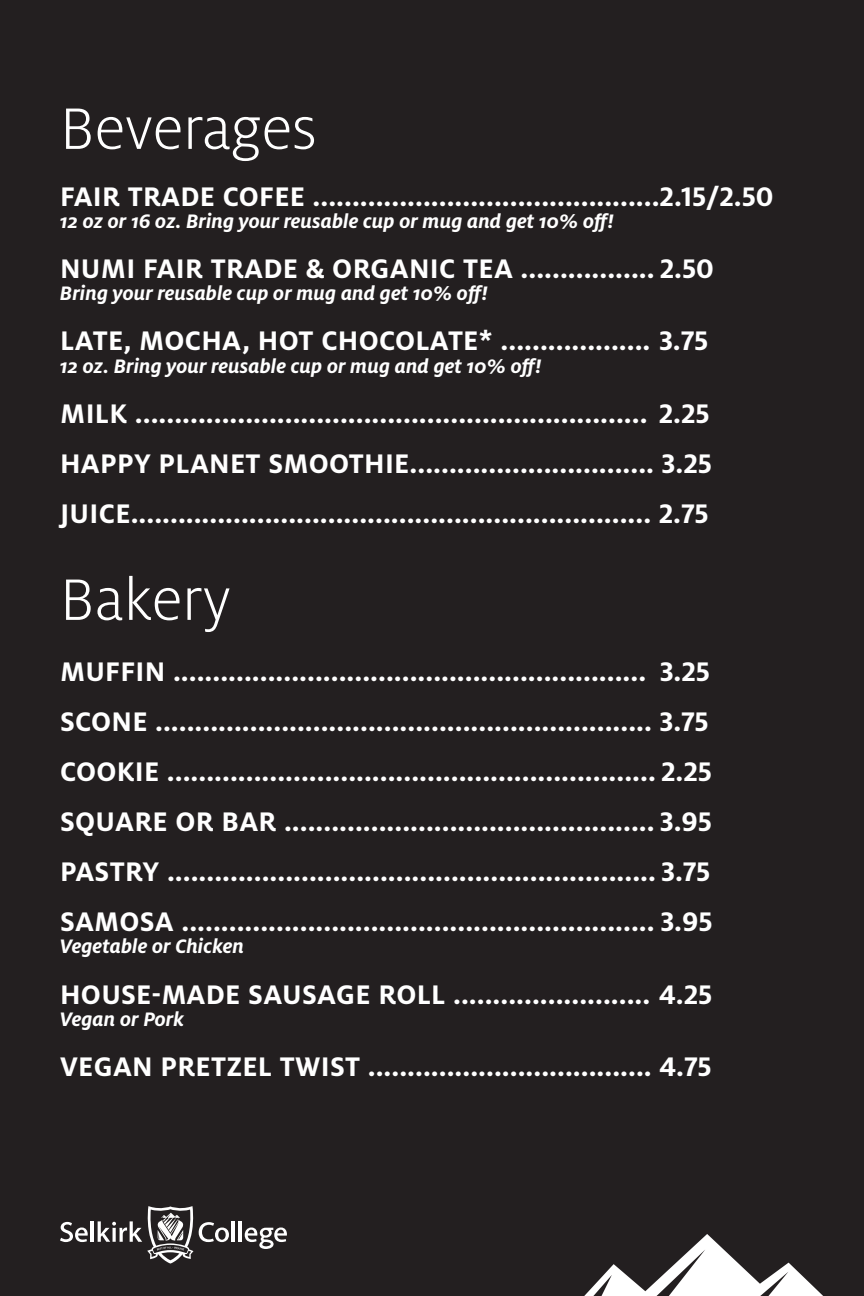
<style>
.page{position:relative;width:864px;height:1296px;background:#231f20}
.page>*{position:absolute;margin:0;border:0;box-sizing:border-box;transform-origin:0 0}
.t1{font:300 64.7px "Milo OT";color:#fff}
.t2{font:700 29.75px "Milo OT";letter-spacing:.01em;color:#fff}
.t3{font:italic 700 21.6px "Milo OT";color:#fff}
</style>
<div class="page">
<svg style="left:60px;top:1222px;width:28px;height:20px"></svg>
<hr style="left:91px;top:1221px;width:3px;height:21px;background:#fff">
<hr style="left:232px;top:1221px;width:3px;height:21px;background:#fff">
<hr style="left:239px;top:1221px;width:3px;height:21px;background:#fff">
<svg style="left:245px;top:1228px;width:42px;height:21px"></svg>
<svg style="left:98px;top:1206px;width:131px;height:57px"></svg>
<svg style="left:584px;top:1234px;width:239px;height:62px"></svg>
<p class="t1" style="left:60px;top:94px;width:258px">Beverages</p>
<p class="t2" style="left:60px;top:180px;width:715px">FAIR TRADE COFEE ............................................2.15/2.50</p>
<p class="t3" style="left:60px;top:209px;width:555px">12 oz or 16 oz. Bring your reusable cup or mug and get 10% off!</p>
<p class="t2" style="left:60px;top:252px;width:655px">NUMI FAIR TRADE &amp; ORGANIC TEA ................. 2.50</p>
<p class="t3" style="left:60px;top:281px;width:429px">Bring your reusable cup or mug and get 10% off!</p>
<p class="t2" style="left:60px;top:324px;width:650px">LATE, MOCHA, HOT CHOCOLATE* ................... 3.75</p>
<p class="t3" style="left:60px;top:354px;width:483px">12 oz. Bring your reusable cup or mug and get 10% off!</p>
<p class="t2" style="left:60px;top:397px;width:651px">MILK ................................................................. 2.25</p>
<p class="t2" style="left:60px;top:447px;width:653px">HAPPY PLANET SMOOTHIE............................... 3.25</p>
<p class="t2" style="left:60px;top:497px;width:650px">JUICE.................................................................. 2.75</p>
<p class="t1" style="left:60px;top:565px;width:172px">Bakery</p>
<p class="t2" style="left:60px;top:654px;width:651px">MUFFIN ............................................................ 3.25</p>
<p class="t2" style="left:60px;top:705px;width:650px">SCONE ............................................................... 3.75</p>
<p class="t2" style="left:60px;top:755px;width:653px">COOKIE .............................................................. 2.25</p>
<p class="t2" style="left:60px;top:805px;width:653px">SQUARE OR BAR ............................................... 3.95</p>
<p class="t2" style="left:60px;top:855px;width:652px">PASTRY .............................................................. 3.75</p>
<p class="t2" style="left:60px;top:905px;width:654px">SAMOSA ............................................................ 3.95</p>
<p class="t3" style="left:60px;top:934px;width:186px">Vegetable or Chicken</p>
<p class="t2" style="left:60px;top:977px;width:654px">HOUSE-MADE SAUSAGE ROLL ......................... 4.25</p>
<p class="t3" style="left:60px;top:1007px;width:125px">Vegan or Pork</p>
<p class="t2" style="left:60px;top:1050px;width:653px">VEGAN PRETZEL TWIST .................................... 4.75</p>
</div>
